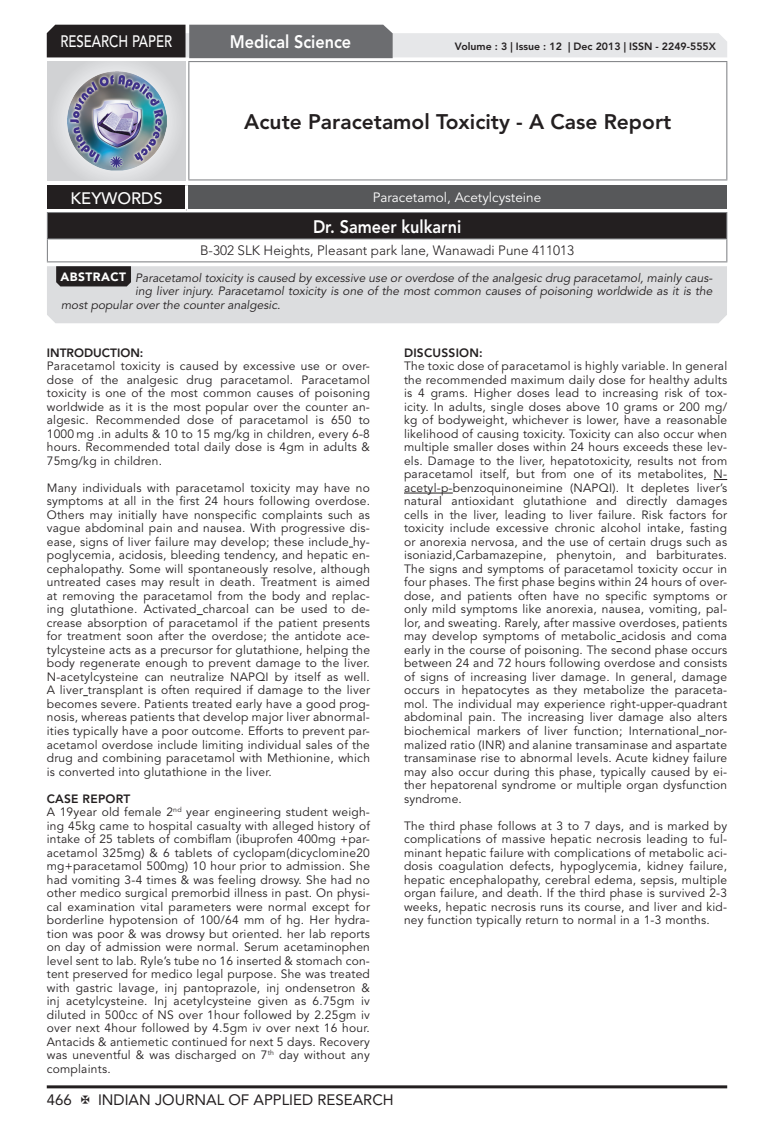
<style>
.page{position:relative;width:774px;height:1136px;background:#fff}
.page>*{position:absolute;margin:0;border:0;box-sizing:border-box;transform-origin:0 0}
.Articles_Head{font:800 21px "Avenir LT Std";color:#231f20}
.Author_Name{font:800 18px "Avenir LT Std";color:#fff;scale:.9 1}
.Subject_Name{font:800 18px "Avenir LT Std";color:#fff;scale:.9 1}
.Address{font:500 16.5px "Avenir LT Std";color:#fff;scale:.8 1}
.Address-2{font:500 16.5px "Avenir LT Std";color:#fff}
.t1{font:15px "Avenir LT Std";color:#231f20}
.Address-3{font:300 13.5px "Avenir LT Std";color:#231f20}
.Address-4{font:13.5px "Avenir LT Std";color:#fff}
.Body_Text{font:12px/13.5px "Avenir LT Std";letter-spacing:.02em;color:#231f20;text-align:justify}
.Body_Text-2{font:italic 12px "Avenir LT Std";color:#231f20}
.Bold{font:800 12px "Avenir LT Std";letter-spacing:.02em;color:#231f20}
.Bold-2{font:800 12px "Avenir LT Std";color:#231f20}
.t2{font:900 12px "Avenir LT Std";letter-spacing:.04em;color:#fff}
.t3{font:800 10.5px "Avenir LT Std";color:#231f20}
</style>
<div class="page">
<hr style="left:47px;top:1085px;width:680px;height:3px;background:#231f20">
<div style="left:48px;top:62px;width:137px;height:118px;background:linear-gradient(to right,#d9dadc,#d8d9db)"></div>
<img style="left:68px;top:71px;width:99px;height:100px">
<svg style="left:47px;top:25px;width:680px;height:33px;background:#9e9e9f"></svg>
<hr style="left:188px;top:61px;width:539px;height:1px;background:#808285">
<hr style="left:188px;top:62px;width:1px;height:117px;background:#808285">
<hr style="left:726px;top:62px;width:1px;height:117px;background:#808285">
<hr style="left:188px;top:179px;width:539px;height:1px;background:#808285">
<div style="left:47px;top:212px;width:680px;height:27px;background:#231f20"></div>
<hr style="left:47px;top:212px;width:680px;height:1px;background:#808285">
<hr style="left:47px;top:238px;width:680px;height:1px;background:#808285">
<svg style="left:47px;top:213px;width:1px;height:48px"></svg>
<svg style="left:726px;top:213px;width:1px;height:48px"></svg>
<hr style="left:47px;top:261px;width:680px;height:1px;background:#808285">
<div style="left:47px;top:185px;width:139px;height:25px;background:#231f20"></div>
<div style="left:186px;top:185px;width:541px;height:25px;background:#57585a"></div>
<hr style="left:185px;top:185px;width:3px;height:24px;background:#fff">
<hr style="left:47px;top:209px;width:139px;height:3px;background:#fff">
<hr style="left:186px;top:209px;width:541px;height:3px;background:#fff">
<div style="left:47px;top:266px;width:680px;height:57px;background:#dcdddf"></div>
<svg style="left:56px;top:266px;width:75px;height:20px"></svg>
<svg style="left:714px;top:479px;width:13px;height:1px"></svg>
<hr style="left:404px;top:492px;width:49px;height:1px;background:#231f20">
<h3 class="Address" style="left:60px;top:32px;width:141px">RESEARCH PAPER</h3>
<p class="Subject_Name" style="left:230px;top:31px;width:136px">Medical Science</p>
<p class="t3" style="left:455px;top:41px;width:262px">Volume : 3 | Issue : 12 | Dec 2013 | ISSN - 2249-555X</p>
<p class="Articles_Head" style="left:244px;top:109px;width:428px">Acute Paracetamol Toxicity - A Case Report</p>
<p class="Address-2" style="left:71px;top:189px;width:94px">KEYWORDS</p>
<p class="Address-4" style="left:373px;top:189px;width:170px">Paracetamol, Acetylcysteine</p>
<p class="Author_Name" style="left:313px;top:215px;width:166px">Dr. Sameer kulkarni</p>
<p class="Address-3" style="left:200px;top:243px;width:376px">B-302 SLK Heights, Pleasant park lane, Wanawadi Pune 411013</p>
<p class="t2" style="left:60px;top:270px;width:67px">ABSTRACT</p>
<p class="Body_Text-2" style="left:135px;top:270px;width:579px">Paracetamol toxicity is caused by excessive use or overdose of the analgesic drug paracetamol, mainly caus-</p>
<p class="Body_Text-2" style="left:135px;top:284px;width:579px">ing liver injury. Paracetamol toxicity is one of the most common causes of poisoning worldwide as it is the</p>
<p class="Body_Text-2" style="left:61px;top:297px;width:221px">most popular over the counter analgesic.</p>
<p class="Bold-2" style="left:47px;top:345px;width:98px">INTRODUCTION:</p>
<p class="Body_Text" style="left:47px;top:359px;width:325px">Paracetamol toxicity is caused by excessive use or over&shy;dose of the analgesic drug paracetamol. Paracetamol toxicity is one of the most common causes of poisoning worldwide as it is the most popular over the counter an&shy;algesic. Recommended dose of paracetamol is 650 to 1000 mg .in adults &amp; 10 to 15 mg/kg in children, every 6-8 hours. Recommended total daily dose is 4gm in adults &amp; 75mg/kg in children.</p>
<p class="Body_Text" style="left:47px;top:481px;width:325px">Many individuals with paracetamol toxicity may have no symptoms at all in the first 24 hours following overdose.<br>Others may initially have nonspecific complaints such as vague abdominal pain and nausea. With progressive dis&shy;ease, signs of liver failure may develop; these include hy&shy;poglycemia, acidosis, bleeding tendency, and hepatic en&shy;cephalopathy. Some will spontaneously resolve, although untreated cases may result in death. Treatment is aimed at removing the paracetamol from the body and replac&shy;ing glutathione. Activated charcoal can be used to de&shy;crease absorption of paracetamol if the patient presents for treatment soon after the overdose; the antidote ace&shy;tylcysteine acts as a precursor for glutathione, helping the body regenerate enough to prevent damage to the liver.<br>N-acetylcysteine can neutralize NAPQI by itself as well.<br>A liver transplant is often required if damage to the liver becomes severe. Patients treated early have a good prog&shy;nosis, whereas patients that develop major liver abnormal&shy;ities typically have a poor outcome. Efforts to prevent par&shy;acetamol overdose include limiting individual sales of the drug and combining paracetamol with Methionine, which is converted into glutathione in the liver.</p>
<p class="Bold" style="left:47px;top:791px;width:85px">CASE REPORT</p>
<p class="Body_Text" style="left:47px;top:805px;width:325px">A 19year old female 2<sup>nd</sup> year engineering student weigh&shy;ing 45kg came to hospital casualty with alleged history of intake of 25 tablets of combiflam (ibuprofen 400mg +par&shy;acetamol 325mg) &amp; 6 tablets of cyclopam(dicyclomine20 mg+paracetamol 500mg) 10 hour prior to admission. She had vomiting 3-4 times &amp; was feeling drowsy. She had no other medico surgical premorbid illness in past. On physi&shy;cal examination vital parameters were normal except for borderline hypotension of 100/64 mm of hg. Her hydra&shy;tion was poor &amp; was drowsy but oriented. her lab reports on day of admission were normal. Serum acetaminophen level sent to lab. Ryle’s tube no 16 inserted &amp; stomach con&shy;tent preserved for medico legal purpose. She was treated with gastric lavage, inj pantoprazole, inj ondensetron &amp; inj acetylcysteine. Inj acetylcysteine given as 6.75gm iv diluted in 500cc of NS over 1hour followed by 2.25gm iv over next 4hour followed by 4.5gm iv over next 16 hour.<br>Antacids &amp; antiemetic continued for next 5 days. Recovery was uneventful &amp; was discharged on 7<sup>th</sup> day without any complaints.</p>
<p class="Bold" style="left:404px;top:345px;width:80px">DISCUSSION:</p>
<p class="Body_Text" style="left:404px;top:359px;width:325px">The toxic dose of paracetamol is highly variable. In general the recommended maximum daily dose for healthy adults is 4 grams. Higher doses lead to increasing risk of tox&shy;icity. In adults, single doses above 10 grams or 200 mg/ kg of bodyweight, whichever is lower, have a reasonable likelihood of causing toxicity. Toxicity can also occur when multiple smaller doses within 24 hours exceeds these lev&shy;els. Damage to the liver, hepatotoxicity, results not from paracetamol itself, but from one of its metabolites, N&shy;acetyl-p-benzoquinoneimine (NAPQI). It depletes liver’s natural antioxidant glutathione and directly damages cells in the liver, leading to liver failure. Risk factors for toxicity include excessive chronic alcohol intake, fasting or anorexia nervosa, and the use of certain drugs such as isoniazid,Carbamazepine, phenytoin, and barbiturates.<br>The signs and symptoms of paracetamol toxicity occur in four phases. The first phase begins within 24 hours of over&shy;dose, and patients often have no specific symptoms or only mild symptoms like anorexia, nausea, vomiting, pal&shy;lor, and sweating. Rarely, after massive overdoses, patients may develop symptoms of metabolic acidosis and coma early in the course of poisoning. The second phase occurs between 24 and 72 hours following overdose and consists of signs of increasing liver damage. In general, damage occurs in hepatocytes as they metabolize the paraceta&shy;mol. The individual may experience right-upper-quadrant abdominal pain. The increasing liver damage also alters biochemical markers of liver function; International nor&shy;malized ratio (INR) and alanine transaminase and aspartate transaminase rise to abnormal levels. Acute kidney failure may also occur during this phase, typically caused by ei&shy;ther hepatorenal syndrome or multiple organ dysfunction syndrome.</p>
<p class="Body_Text" style="left:404px;top:818px;width:325px">The third phase follows at 3 to 7 days, and is marked by complications of massive hepatic necrosis leading to ful&shy;minant hepatic failure with complications of metabolic aci&shy;dosis coagulation defects, hypoglycemia, kidney failure, hepatic encephalopathy, cerebral edema, sepsis, multiple organ failure, and death. If the third phase is survived 2-3 weeks, hepatic necrosis runs its course, and liver and kid&shy;ney function typically return to normal in a 1-3 months.</p>
<p class="t1" style="left:47px;top:1090px;width:27px">466</p>
<p class="t1" style="left:98px;top:1090px;width:297px">INDIAN JOURNAL OF APPLIED RESEARCH</p>
</div>
